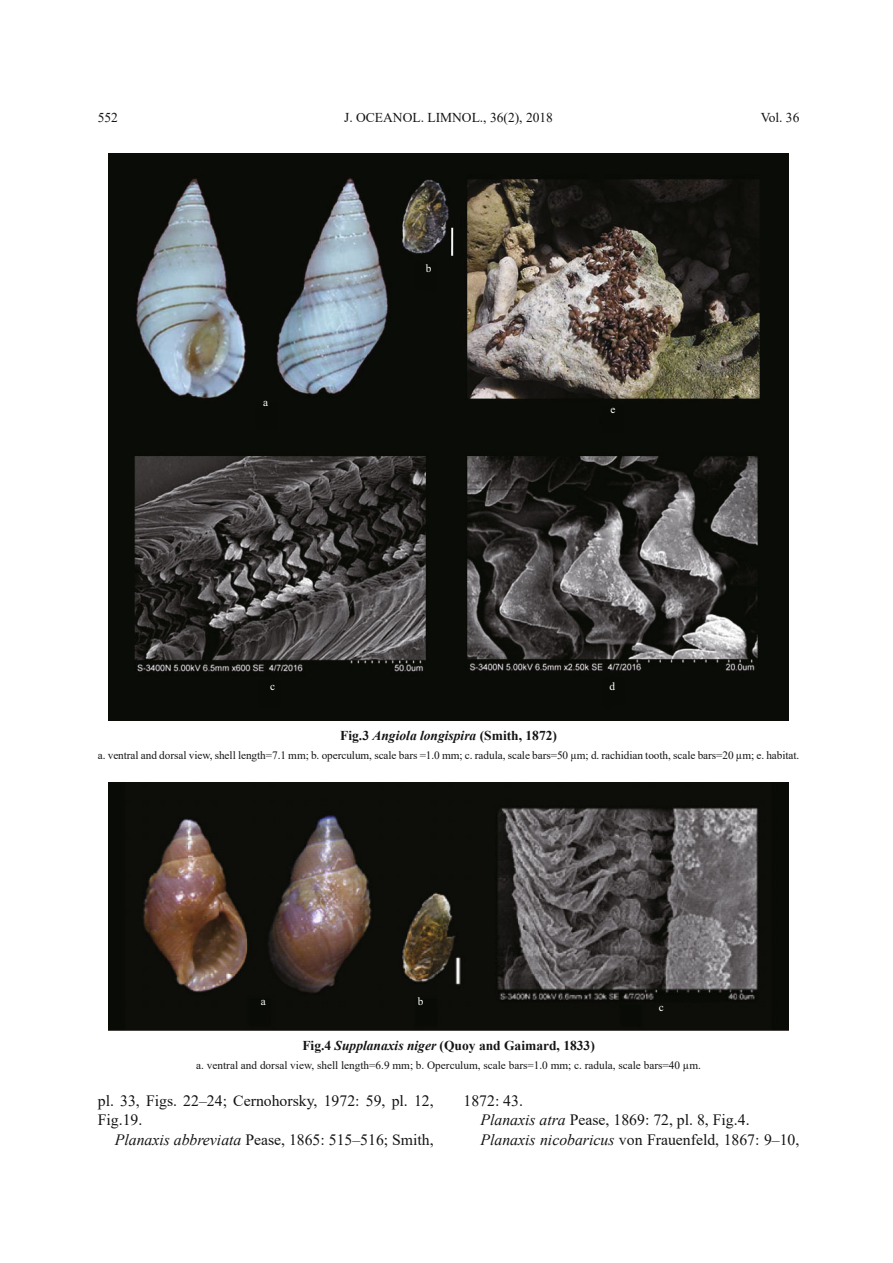
<style>
.page{position:relative;width:893px;height:1263px;background:#fff}
.page>*{position:absolute;margin:0;border:0;box-sizing:border-box;transform-origin:0 0}
.t1{font:15.75px/19.5px "Times New Roman";color:#131413}
.t2{font:700 13.5px "Times New Roman";color:#131413}
.t3{font:13.5px "Times New Roman";color:#131413}
.t4{font:11.25px "Times New Roman";letter-spacing:-.005em;color:#131413}
.t5{font:11.25px "Times New Roman";color:#fff}
.s1{font-style:italic}
</style>
<div class="page">
<img style="left:108px;top:782px;width:681px;height:248px">
<img style="left:108px;top:153px;width:681px;height:568px">
<div style="left:255px;top:402px;width:22px;height:28px;background:#090b06"></div>
<div style="left:414px;top:262px;width:22px;height:28px;background:#090b06"></div>
<div style="left:601px;top:405px;width:22px;height:28px;background:#090b06"></div>
<div style="left:258px;top:680px;width:22px;height:28px;background:#090b06"></div>
<div style="left:602px;top:677px;width:22px;height:28px;background:#090b06"></div>
<p class="t3" style="left:98px;top:110px;width:22px">552</p>
<p class="t3" style="left:344px;top:110px;width:210px">J. OCEANOL. LIMNOL., 36(2), 2018</p>
<p class="t3" style="left:761px;top:110px;width:40px">Vol. 36</p>
<p class="t5" style="left:263px;top:398px;width:7px">a</p>
<p class="t5" style="left:426px;top:264px;width:7px">b</p>
<p class="t5" style="left:610px;top:406px;width:7px">e</p>
<p class="t5" style="left:270px;top:682px;width:7px">c</p>
<p class="t5" style="left:610px;top:683px;width:7px">d</p>
<p class="t2" style="left:340px;top:728px;width:218px">Fig.3 <span class="s1">Angiola longispira</span> (Smith, 1872)</p>
<p class="t4" style="left:98px;top:749px;width:703px">a. ventral and dorsal view, shell length=7.1 mm; b. operculum, scale bars =1.0 mm; c. radula, scale bars=50 μm; d. rachidian tooth, scale bars=20 μm; e. habitat.</p>
<p class="t5" style="left:261px;top:997px;width:7px">a</p>
<p class="t5" style="left:418px;top:997px;width:7px">b</p>
<p class="t5" style="left:659px;top:1003px;width:7px">c</p>
<p class="t2" style="left:302px;top:1038px;width:294px">Fig.4 <span class="s1">Supplanaxis niger</span> (Quoy and Gaimard, 1833)</p>
<p class="t4" style="left:196px;top:1059px;width:506px">a. ventral and dorsal view, shell length=6.9 mm; b. Operculum, scale bars=1.0 mm; c. radula, scale bars=40 μm.</p>
<h1 class="t1" style="left:98px;top:1091px;width:337px">pl. 33, Figs. 22–24; Cernohorsky, 1972: 59, pl. 12,<br>Fig.19.</h1>
<h1 class="t1" style="left:115px;top:1130px;width:320px"><span class="s1">Planaxis abbreviata</span> Pease, 1865: 515–516; Smith,</h1>
<h1 class="t1" style="left:480px;top:1091px;width:320px;text-indent:-17px">1872: 43.<br><span class="s1">Planaxis atra</span> Pease, 1869: 72, pl. 8, Fig.4.<br><span class="s1">Planaxis nicobaricus</span> von Frauenfeld, 1867: 9–10,</h1>
</div>
